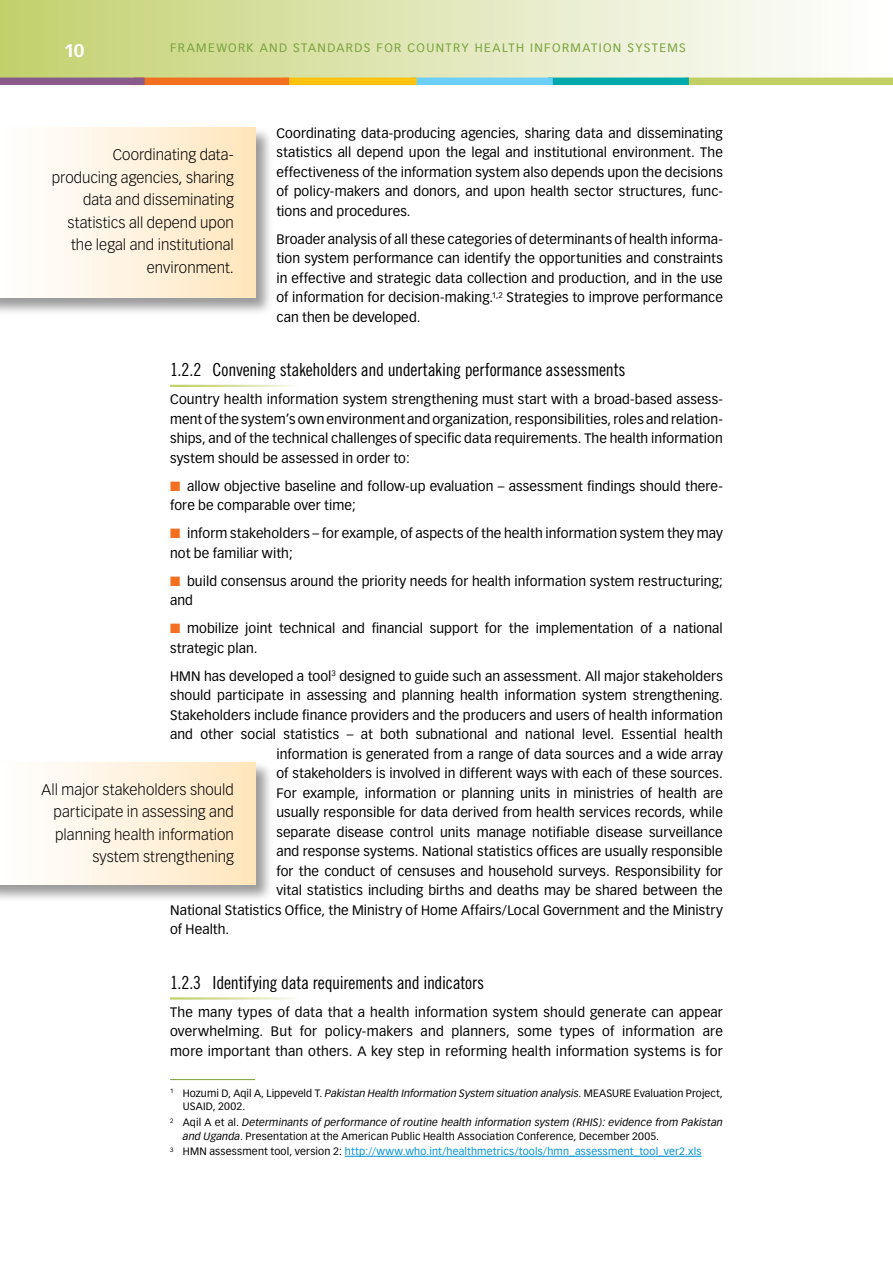
<style>
.page{position:relative;width:893px;height:1263px;background:#fff}
.page>*{position:absolute;margin:0;border:0;box-sizing:border-box;transform-origin:0 0}
.t1{font:18px "Trade Gothic Cond Eighteen";letter-spacing:-.015em;color:#000}
.t2{font:700 18px "Vectora LH";color:#fff}
.t3{font:300 15px/22.5px "Vectora LH";color:#000;text-align:right}
.t4{font:13.5px/19.5px "Vectora LH";letter-spacing:.005em;color:#000;text-align:justify}
.t5{font:12px "Vectora LH";color:#7aa23f}
.t6{font:italic 10.5px/13.5px "Vectora LH";letter-spacing:.015em;color:#000}
.t7{font:10.5px/13.5px "Vectora LH";letter-spacing:.005em;color:#000}
.t8{font:10.5px "Vectora LH";letter-spacing:.015em;color:#0093d5}
.s1{color:#f37021}
.s2{font-style:italic}
.s3{font-style:normal}
.s4{color:#000}
</style>
<div class="page">
<div style="left:0;top:0;width:893px;height:81px;background:linear-gradient(to right,#c4d170,#fff)"></div>
<div style="left:685px;top:78px;width:208px;height:7px;background:#c1d065"></div>
<div style="left:548px;top:78px;width:141px;height:7px;background:#00aaac"></div>
<div style="left:411px;top:78px;width:142px;height:7px;background:#6ccff6"></div>
<div style="left:283px;top:78px;width:134px;height:7px;background:#ffc20e"></div>
<div style="left:134px;top:78px;width:155px;height:7px;background:#f37021"></div>
<div style="left:0;top:78px;width:145px;height:7px;background:#885b8a"></div>
<hr style="left:892px;top:0;width:1px;height:80px;background:#fff">
<div style="left:0;top:126px;width:273px;height:190px;background:#000;opacity:.4"></div>
<div style="left:0;top:128px;width:255px;height:170px;background:linear-gradient(to right,#fff,#ffe6be)"></div>
<hr style="left:170px;top:1079px;width:85px;height:1px;background:#7aa23f">
<hr style="left:345px;top:1156px;width:357px;height:1px;background:#0093d5">
<div style="left:0;top:761px;width:273px;height:142px;background:#000;opacity:.4"></div>
<div style="left:0;top:762px;width:255px;height:122px;background:linear-gradient(to right,#fff,#ffe6be)"></div>
<h1 class="t2" style="left:64px;top:39px;width:22px">10</h1>
<p class="t5" style="left:170px;top:40px;width:19px">Framewor</p>
<p class="t5" style="left:247px;top:40px;width:24px">k and</p>
<p class="t5" style="left:293px;top:40px;width:10px">standards</p>
<p class="t5" style="left:376px;top:40px;width:9px">for</p>
<p class="t5" style="left:407px;top:40px;width:10px">countr</p>
<p class="t5" style="left:461px;top:40px;width:23px">y health</p>
<p class="t5" style="left:530px;top:40px;width:10px">information</p>
<p class="t5" style="left:627px;top:40px;width:26px">systems</p>
<p class="t4" style="left:276px;top:123px;width:448px">Coordinating data-producing agencies, sharing data and disseminating statistics all depend upon the legal and institutional environment. The effectiveness of the information system also depends upon the decisions of policy-makers and donors, and upon health sector structures, func&shy;tions and procedures.</p>
<p class="t4" style="left:276px;top:229px;width:448px">Broader analysis of all these categories of determinants of health informa&shy;tion system performance can identify the opportunities and constraints in effective and strategic data collection and production, and in the use of information for decision-making.<sup>1,2</sup> Strategies to improve performance can then be developed.</p>
<h1 class="t1" style="left:170px;top:359px;width:457px">1.2.2 Convening stakeholders and undertaking performance assessments</h1>
<p class="t4" style="left:170px;top:390px;width:554px">Country health information system strengthening must start with a broad-based assess&shy;ment of the system’s own environment and organization, responsibilities, roles and relation&shy;ships, and of the technical challenges of specific data requirements. The health information system should be assessed in order to:</p>
<p class="t4" style="left:170px;top:476px;width:554px"><span class="s1">■</span> allow objective baseline and follow-up evaluation – assessment findings should there&shy;fore be comparable over time;</p>
<p class="t4" style="left:170px;top:524px;width:554px"><span class="s1">■</span> inform stakeholders – for example, of aspects of the health information system they may not be familiar with;</p>
<p class="t4" style="left:170px;top:571px;width:554px"><span class="s1">■</span> build consensus around the priority needs for health information system restructuring; and</p>
<p class="t4" style="left:170px;top:619px;width:554px"><span class="s1">■</span> mobilize joint technical and financial support for the implementation of a national strategic plan.</p>
<p class="t4" style="left:170px;top:666px;width:554px">HMN has developed a tool<sup>3</sup> designed to guide such an assessment. All major stakeholders</p>
<p class="t4" style="left:170px;top:686px;width:554px">should participate in assessing and planning health information system strengthening.</p>
<p class="t4" style="left:170px;top:705px;width:554px">Stakeholders include finance providers and the producers and users of health information</p>
<p class="t4" style="left:170px;top:725px;width:554px">and other social statistics – at both subnational and national level. Essential health</p>
<p class="t4" style="left:276px;top:744px;width:448px">information is generated from a range of data sources and a wide array</p>
<p class="t4" style="left:276px;top:764px;width:448px">of stakeholders is involved in different ways with each of these sources.</p>
<p class="t4" style="left:276px;top:783px;width:448px">For example, information or planning units in ministries of health are</p>
<p class="t4" style="left:276px;top:803px;width:448px">usually responsible for data derived from health services records, while</p>
<p class="t4" style="left:276px;top:822px;width:448px">separate disease control units manage notifiable disease surveillance</p>
<p class="t4" style="left:276px;top:842px;width:448px">and response systems. National statistics offices are usually responsible</p>
<p class="t4" style="left:276px;top:861px;width:448px">for the conduct of censuses and household surveys. Responsibility for</p>
<p class="t4" style="left:276px;top:881px;width:448px">vital statistics including births and deaths may be shared between the</p>
<p class="t4" style="left:170px;top:900px;width:554px">National Statistics Office, the Ministry of Home Affairs/Local Government and the Ministry</p>
<p class="t4" style="left:170px;top:920px;width:61px">of Health.</p>
<p class="t3" style="left:52px;top:144px;width:184px">Coordinating data&shy;producing agencies, sharing data and disseminating statistics all depend upon the legal and institutional environment.</p>
<p class="t3" style="left:42px;top:778px;width:194px">All major stakeholders should participate in assessing and planning health information system strengthening</p>
<h1 class="t1" style="left:170px;top:972px;width:315px">1.2.3 Identifying data requirements and indicators</h1>
<p class="t4" style="left:170px;top:1002px;width:554px">The many types of data that a health information system should generate can appear overwhelming. But for policy-makers and planners, some types of information are more important than others. A key step in reforming health information systems is for</p>
<p class="t7" style="left:183px;top:1086px;width:541px;text-indent:-13px"><sup>1</sup> Hozumi D, Aqil A, Lippeveld T. <span class="s2">Pakistan Health Information System situation analysis</span>. MEASURE Evaluation Project,<br>USAID, 2002.</p>
<p class="t6" style="left:183px;top:1116px;width:541px;text-indent:-13px"><sup>2</sup> <span class="s3">Aqil A et al.</span> Determinants of performance of routine health information system (RHIS): evidence from Pakistan and Uganda<span class="s3">. Presentation at the American Public Health Association Conference, December 2005.</span></p>
<p class="t8" style="left:170px;top:1145px;width:533px"><sup>3</sup> <span class="s4">HMN assessment tool, version 2:</span> http://www.who.int/healthmetrics/tools/hmn_assessment_tool_ver2.xls</p>
</div>
